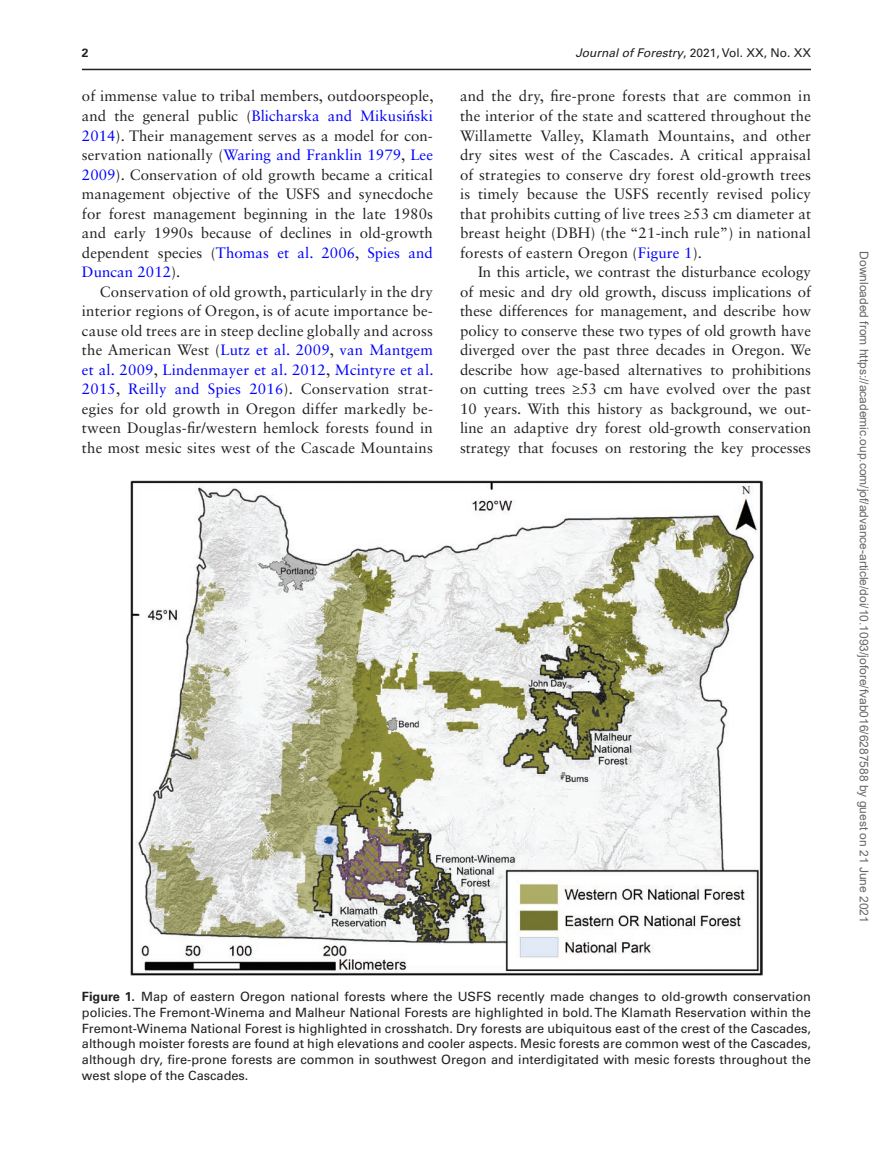
<style>
.page{position:relative;width:893px;height:1174px;background:#fff}
.page>*{position:absolute;margin:0;border:0;box-sizing:border-box;transform-origin:0 0}
.t1{font:15px/19.5px "Sabon LT Std";letter-spacing:.01em;color:#231f20;text-align:justify}
.t2{font:12.75px/15.8px "Univers LT Std";color:#231f20;text-align:justify}
.t3{font:12px "Arial";color:#666}
.t4{font:12px "Univers LT Std";color:#231f20}
.t5{font:700 12px "Univers LT Std";color:#231f20}
.s1{font-style:italic}
.s2{color:#00f}
.s3{font-family:"Gandhari Unicode";color:#00f}
.s4{font-weight:700}
</style>
<div class="page">
<hr style="left:82px;top:69px;width:729px;height:1px;background:#231f20">
<img style="left:131px;top:480px;width:631px;height:495px">
<p class="t5" style="left:82px;top:45px;width:8px">2</p>
<p class="t4" style="left:575px;top:45px;width:237px"><span class="s1">Journal of Forestry</span>, 2021, Vol. XX, No. XX</p>
<p class="t1" style="left:82px;top:86px;width:353px">of immense value to tribal members, outdoorspeople, and the general public (<span class="s2">Blicharska and Mikusi</span><span class="s3">ń</span><span class="s2">ski 2014</span>). Their management serves as a model for con&shy;servation nationally (<span class="s2">Waring and Franklin 1979</span>, <span class="s2">Lee 2009</span>). Conservation of old growth became a critical management objective of the USFS and synecdoche for forest management beginning in the late 1980s and early 1990s because of declines in old-growth dependent species (<span class="s2">Thomas et al. 2006</span>, <span class="s2">Spies and Duncan 2012</span>).</p>
<p class="t1" style="left:82px;top:281px;width:353px;text-indent:18px">Conservation of old growth, particularly in the dry interior regions of Oregon, is of acute importance be&shy;cause old trees are in steep decline globally and across the American West (<span class="s2">Lutz et al. 2009</span>, <span class="s2">van Mantgem et al. 2009</span>, <span class="s2">Lindenmayer et al. 2012</span>, <span class="s2">Mcintyre et al.<br>2015</span>, <span class="s2">Reilly and Spies 2016</span>). Conservation strat&shy;egies for old growth in Oregon differ markedly be&shy;tween Douglas-fir/western hemlock forests found in the most mesic sites west of the Cascade Mountains</p>
<p class="t1" style="left:460px;top:86px;width:353px">and the dry, fire-prone forests that are common in the interior of the state and scattered throughout the Willamette Valley, Klamath Mountains, and other dry sites west of the Cascades. A critical appraisal of strategies to conserve dry forest old-growth trees is timely because the USFS recently revised policy that prohibits cutting of live trees ≥53 cm diameter at breast height (DBH) (the “21-inch rule”) in national forests of eastern Oregon (<span class="s2">Figure 1</span>).</p>
<p class="t1" style="left:460px;top:262px;width:353px;text-indent:18px">In this article, we contrast the disturbance ecology of mesic and dry old growth, discuss implications of these differences for management, and describe how policy to conserve these two types of old growth have diverged over the past three decades in Oregon. We describe how age-based alternatives to prohibitions on cutting trees ≥53 cm have evolved over the past 10 years. With this history as background, we out&shy;line an adaptive dry forest old-growth conservation strategy that focuses on restoring the key processes</p>
<p class="t2" style="left:82px;top:988px;width:731px"><span class="s4">Figure 1.</span> Map of eastern Oregon national forests where the USFS recently made changes to old-growth conservation policies. The Fremont-Winema and Malheur National Forests are highlighted in bold. The Klamath Reservation within the Fremont-Winema National Forest is highlighted in crosshatch. Dry forests are ubiquitous east of the crest of the Cascades, although moister forests are found at high elevations and cooler aspects. Mesic forests are common west of the Cascades, although dry, fire-prone forests are common in southwest Oregon and interdigitated with mesic forests throughout the west slope of the Cascades.</p>
<p class="t3" style="left:868px;top:251px;width:673px;rotate:90deg">Downloaded from https://academic.oup.com/jof/advance-article/doi/10.1093/jofore/fvab016/6287588 by guest on 21 June 2021</p>
</div>
